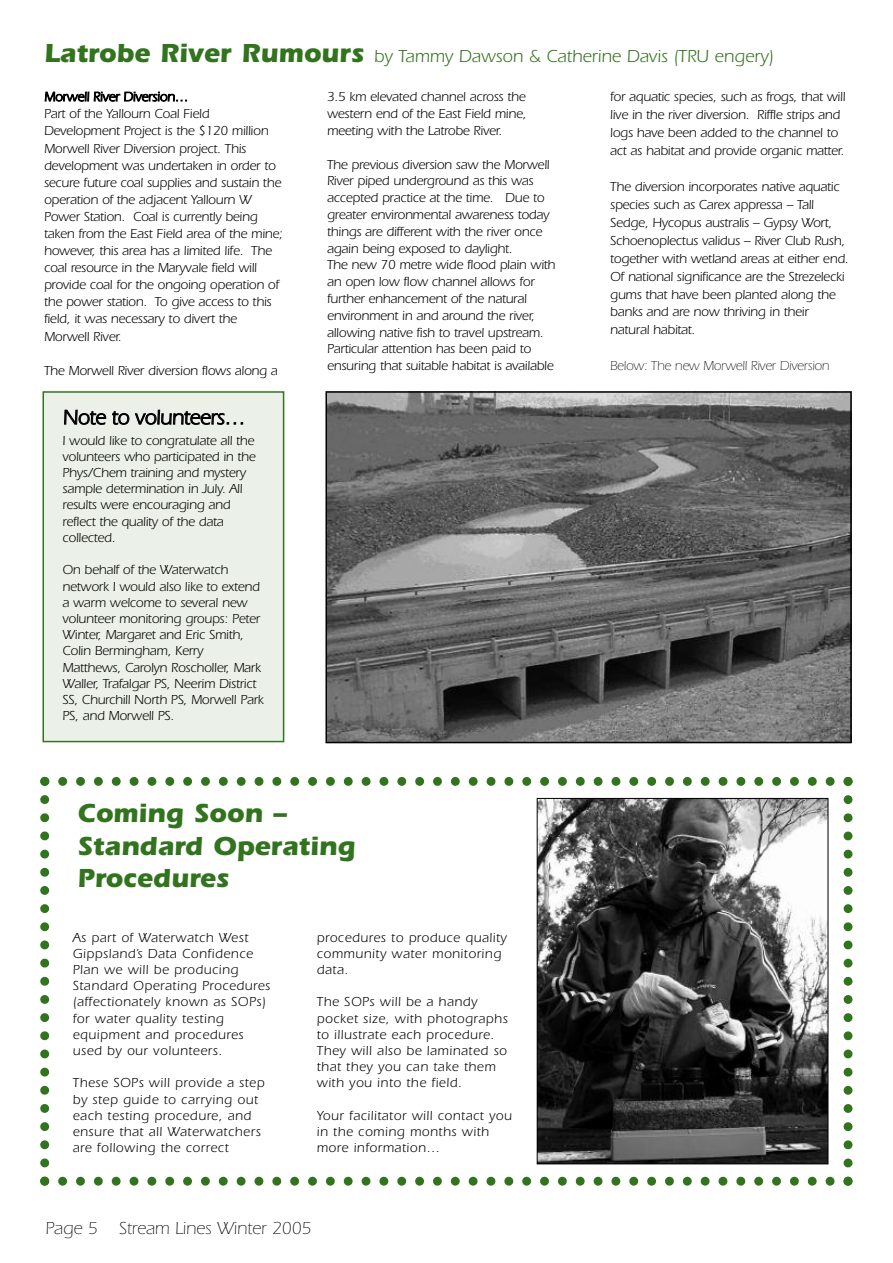
<style>
.page{position:relative;width:893px;height:1263px;background:#fff}
.page>*{position:absolute;margin:0;border:0;box-sizing:border-box;transform-origin:0 0}
.t1{font:700 27px/32.4px "Itc Eras";color:#32731e}
.t2{font:21px "Itc Eras";letter-spacing:-.02em;color:#000}
.t3{font:18px "Itc Eras";color:#32731e}
.t4{font:300 18px "Itc Eras";color:#000}
.t5{font:13.5px/16.2px "Itc Eras";letter-spacing:-.015em;color:#000}
.t6{font:13.5px/16.2px "Itc Eras";letter-spacing:.04em;color:#000}
.t7{font:300 13.5px "Itc Eras";letter-spacing:-.015em;color:#000}
.s1{font-weight:700;font-size:27px}
</style>
<div class="page">
<svg style="left:40px;top:777px;width:812px;height:409px"></svg>
<div style="left:43px;top:392px;width:241px;height:349px;background:#ebf1e8"></div>
<div style="left:43px;top:391px;width:241px;height:351px;border:2px solid #32731e"></div>
<img style="left:539px;top:800px;width:287px;height:362px">
<div style="left:537px;top:798px;width:291px;height:366px;border:1px solid #000"></div>
<img style="left:328px;top:394px;width:521px;height:346px">
<div style="left:325px;top:391px;width:527px;height:352px;border:2px solid #000"></div>
<h3 class="t3" style="left:44px;top:50px;width:731px"><span class="s1">Latrobe River Rumours</span> by Tammy Dawson &amp; Catherine Davis (TRU engery)</h3>
<p class="t5" style="left:44px;top:90px;width:241px;line-height:17.1px">Morwell River Diversion…<br>Part of the Yallourn Coal Field Development Project is the $120 million Morwell River Diversion project. This development was undertaken in order to secure future coal supplies and sustain the operation of the adjacent Yallourn W Power Station. Coal is currently being taken from the East Field area of the mine; however, this area has a limited life. The coal resource in the Maryvale field will provide coal for the ongoing operation of the power station. To give access to this field, it was necessary to divert the Morwell River.</p>
<p class="t5" style="left:44px;top:364px;width:235px">The Morwell River diversion flows along a</p>
<p class="t5" style="left:610px;top:89px;width:237px;line-height:18px">for aquatic species, such as frogs, that will live in the river diversion. Riffle strips and logs have been added to the channel to act as habitat and provide organic matter.</p>
<p class="t5" style="left:610px;top:179px;width:240px;line-height:18px">The diversion incorporates native aquatic species such as Carex appressa – Tall Sedge, Hycopus australis – Gypsy Wort, Schoenoplectus validus – River Club Rush, together with wetland areas at either end.<br>Of national significance are the Strezelecki gums that have been planted along the banks and are now thriving in their natural habitat.</p>
<p class="t7" style="left:610px;top:361px;width:221px">Below: The new Morwell River Diversion</p>
<p class="t5" style="left:327px;top:90px;width:201px;line-height:16.8px;text-align:justify">3.5 km elevated channel across the western end of the East Field mine, meeting with the Latrobe River.</p>
<p class="t5" style="left:327px;top:157px;width:230px;line-height:16.8px">The previous diversion saw the Morwell River piped underground as this was accepted practice at the time. Due to greater environmental awareness today things are different with the river once again being exposed to daylight.<br>The new 70 metre wide flood plain with an open low flow channel allows for further enhancement of the natural environment in and around the river, allowing native fish to travel upstream.<br>Particular attention has been paid to ensuring that suitable habitat is available</p>
<h2 class="t2" style="left:63px;top:410px;width:184px">Note to volunteers…</h2>
<p class="t5" style="left:63px;top:434px;width:195px">I would like to congratulate all the volunteers who participated in the<br>Phys/Chem training and mystery sample determination in July. All results were encouraging and reflect the quality of the data collected.</p>
<p class="t5" style="left:63px;top:563px;width:203px">On behalf of the Waterwatch network I would also like to extend a warm welcome to several new volunteer monitoring groups: Peter<br>Winter, Margaret and Eric Smith,<br>Colin Bermingham, Kerry<br>Matthews, Carolyn Roscholler, Mark<br>Waller, Trafalgar PS, Neerim District<br>SS, Churchill North PS, Morwell Park<br>PS, and Morwell PS.</p>
<h1 class="t1" style="left:78px;top:800px;width:279px">Coming Soon –<br>Standard Operating<br>Procedures</h1>
<p class="t6" style="left:73px;top:930px;width:199px">As part of Waterwatch West<br>Gippsland’s Data Confidence<br>Plan we will be producing<br>Standard Operating Procedures (affectionately known as SOPs) for water quality testing equipment and procedures used by our volunteers.</p>
<p class="t6" style="left:73px;top:1076px;width:193px">These SOPs will provide a step by step guide to carrying out each testing procedure, and ensure that all Waterwatchers are following the correct</p>
<p class="t6" style="left:317px;top:930px;width:192px">procedures to produce quality community water monitoring data.</p>
<p class="t6" style="left:317px;top:995px;width:192px">The SOPs will be a handy pocket size, with photographs to illustrate each procedure.<br>They will also be laminated so that they you can take them with you into the field.</p>
<p class="t6" style="left:317px;top:1109px;width:197px">Your facilitator will contact you in the coming months with more information…</p>
<h3 class="t4" style="left:45px;top:1222px;width:267px">Page 5 Stream Lines Winter 2005</h3>
</div>
